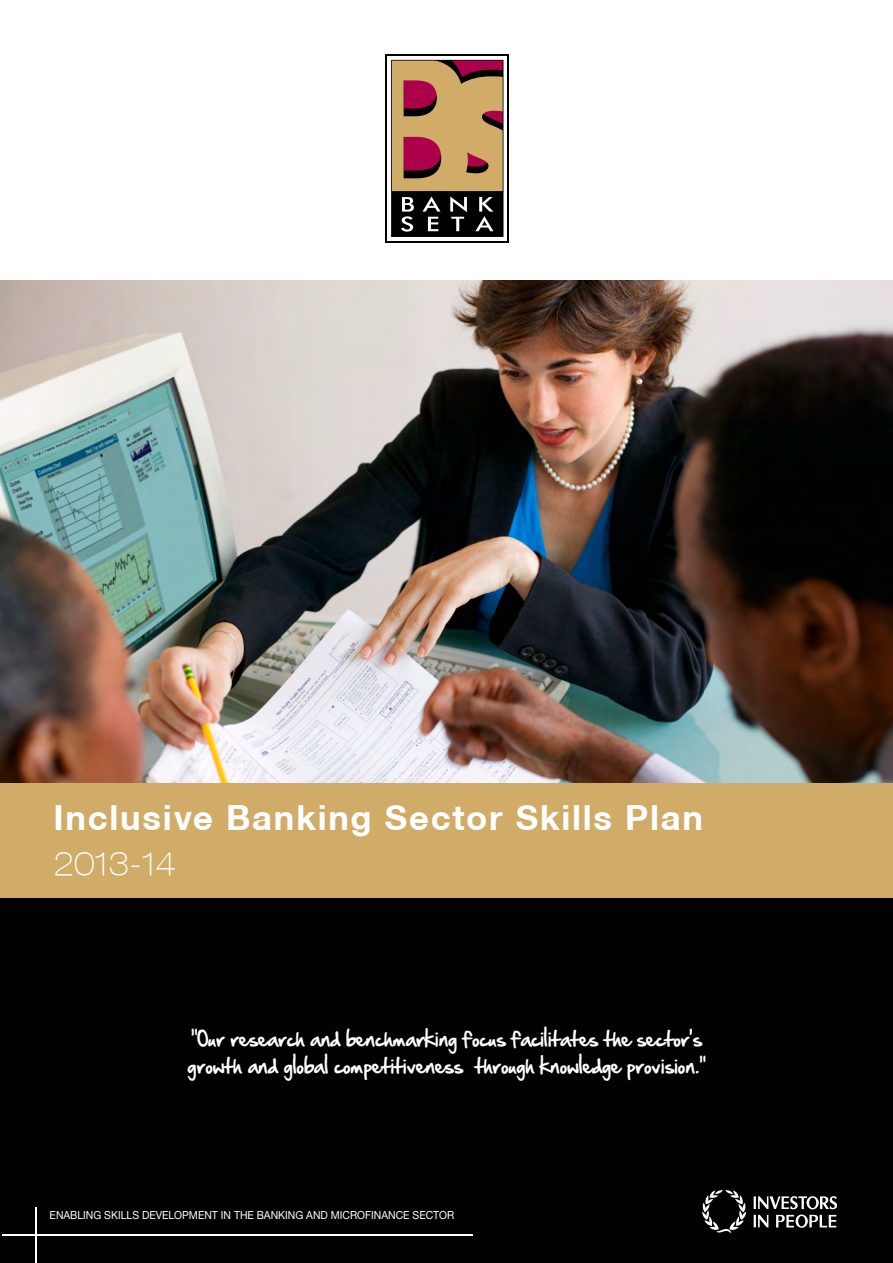
<style>
.page{position:relative;width:893px;height:1263px;background:#fff}
.page>*{position:absolute;margin:0;border:0;box-sizing:border-box;transform-origin:0 0}
.t1{font:700 34.65px "Helvetica Neue CE";letter-spacing:.05em;color:#fff}
.t2{font:100 expanded 31.8px "Helvetica Neue LT";color:#fff}
.t3{font:18px/27px "Hand Of Sean";letter-spacing:.025em;color:#fff}
.t4{font:11.1px "Helvetica Neue";color:#fff;scale:.94 1}
</style>
<div class="page">
<img style="left:0;top:281px;width:893px;height:502px">
<div style="left:0;top:898px;width:893px;height:365px;background:#000"></div>
<div style="left:0;top:783px;width:893px;height:115px;background:#d1ab68"></div>
<hr style="left:36px;top:1207px;width:1px;height:56px;background:#fff">
<hr style="left:2px;top:1234px;width:471px;height:1px;background:#fff">
<svg style="left:702px;top:1190px;width:135px;height:43px"></svg>
<svg style="left:386px;top:54px;width:123px;height:189px"></svg>
<div style="left:388px;top:56px;width:119px;height:185px;background:linear-gradient(to right,#fff,#fff)"></div>
<svg style="left:391px;top:60px;width:112px;height:177px;background:#8c6149"></svg>
<h1 class="t1" style="left:54px;top:796px;width:651px">Inclusive Banking Sector Skills Plan</h1>
<h2 class="t2" style="left:54px;top:844px;width:124px">2013-14</h2>
<p class="t3" style="left:188px;top:1025px;width:519px">“Our research and benchmarking focus facilitates the sector’s growth and global competitiveness through knowledge provision.”</p>
<p class="t4" style="left:50px;top:1205px;width:432px">ENABLING SKILLS DEVELOPMENT IN THE BANKING AND MICROFINANCE SECTOR</p>
</div>
